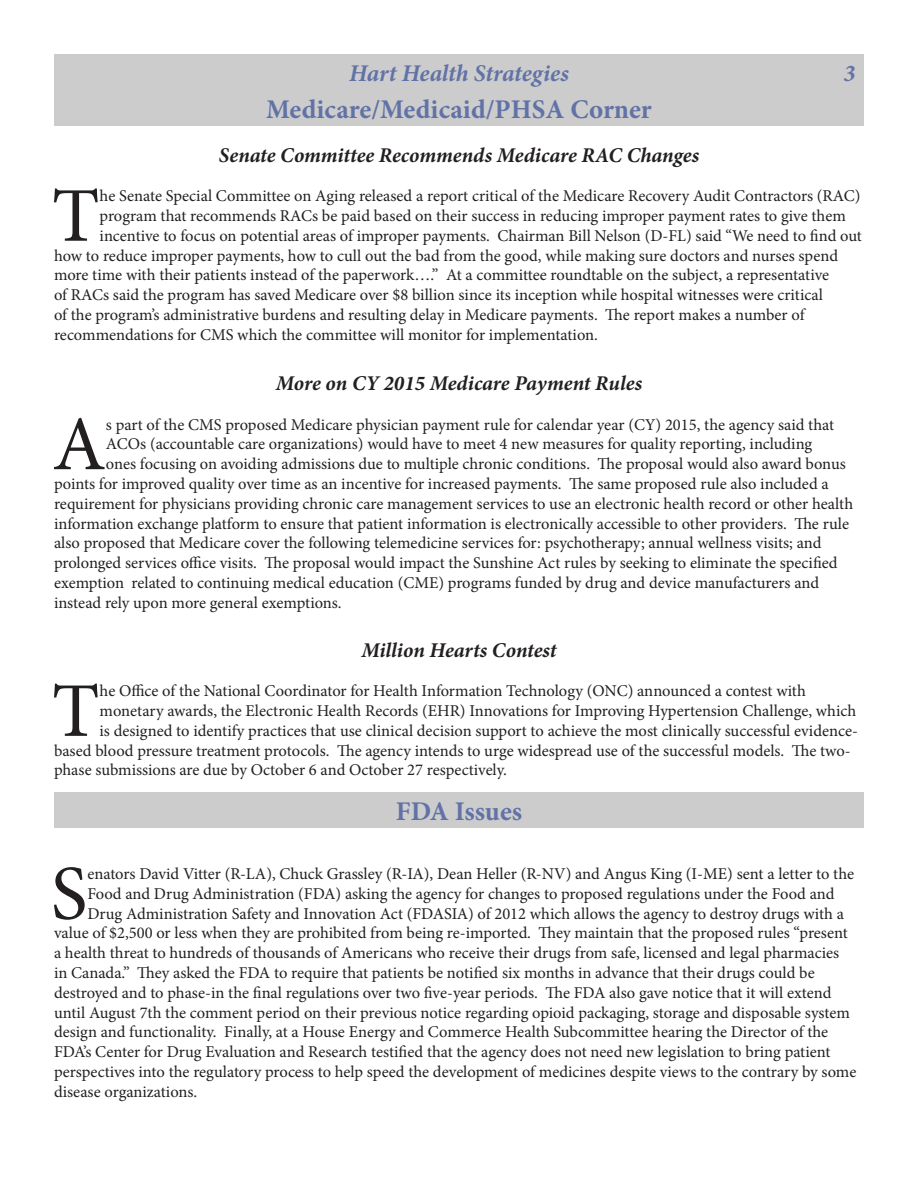
<style>
.page{position:relative;width:918px;height:1188px;background:#fff}
.page>*{position:absolute;margin:0;border:0;box-sizing:border-box;transform-origin:0 0}
.Paragraph_Style_1{font:77.4px "Minion Pro";color:#231f20}
.t1{font:700 27px "Minion Pro";color:#6172a6}
.t2{font:italic 700 24px "Minion Pro";letter-spacing:-.005em;color:#6172a6}
.t3{font:italic 700 21px "Minion Pro";letter-spacing:-.005em;color:#231f20}
.Paragraph_Style_1-2{font:16.5px "Minion Pro";color:#231f20}
</style>
<div class="page">
<div style="left:54px;top:54px;width:810px;height:36px;background:#ccc"></div>
<div style="left:54px;top:90px;width:810px;height:36px;background:#ccc"></div>
<div style="left:54px;top:792px;width:810px;height:36px;background:#ccc"></div>
<p class="t2" style="left:349px;top:56px;width:221px">Hart Health Strategies</p>
<p class="t2" style="left:844px;top:56px;width:13px">3</p>
<p class="t1" style="left:266px;top:90px;width:387px">Medicare/Medicaid/PHSA Corner</p>
<p class="t3" style="left:219px;top:140px;width:482px">Senate Committee Recommends Medicare RAC Changes</p>
<p class="Paragraph_Style_1" style="left:52px;top:164px;width:49px">T</p>
<p class="Paragraph_Style_1-2" style="left:100px;top:185px;width:762px">he Senate Special Committee on Aging released a report critical of the Medicare Recovery Audit Contractors (RAC)</p>
<p class="Paragraph_Style_1-2" style="left:100px;top:205px;width:748px">program that recommends RACs be paid based on their success in reducing improper payment rates to give them</p>
<p class="Paragraph_Style_1-2" style="left:100px;top:224px;width:764px">incentive to focus on potential areas of improper payments. Chairman Bill Nelson (D-FL) said “We need to find out</p>
<p class="Paragraph_Style_1-2" style="left:54px;top:244px;width:786px">how to reduce improper payments, how to cull out the bad from the good, while making sure doctors and nurses spend</p>
<p class="Paragraph_Style_1-2" style="left:54px;top:264px;width:777px">more time with their patients instead of the paperwork….” At a committee roundtable on the subject, a representative</p>
<p class="Paragraph_Style_1-2" style="left:54px;top:284px;width:770px">of RACs said the program has saved Medicare over $8 billion since its inception while hospital witnesses were critical</p>
<p class="Paragraph_Style_1-2" style="left:54px;top:304px;width:752px">of the program’s administrative burdens and resulting delay in Medicare payments. The report makes a number of</p>
<p class="Paragraph_Style_1-2" style="left:54px;top:323px;width:546px">recommendations for CMS which the committee will monitor for implementation.</p>
<p class="t3" style="left:276px;top:368px;width:368px">More on CY 2015 Medicare Payment Rules</p>
<p class="Paragraph_Style_1" style="left:52px;top:393px;width:55px">A</p>
<p class="Paragraph_Style_1-2" style="left:106px;top:413px;width:730px">s part of the CMS proposed Medicare physician payment rule for calendar year (CY) 2015, the agency said that</p>
<p class="Paragraph_Style_1-2" style="left:106px;top:433px;width:708px">ACOs (accountable care organizations) would have to meet 4 new measures for quality reporting, including</p>
<p class="Paragraph_Style_1-2" style="left:106px;top:453px;width:741px">ones focusing on avoiding admissions due to multiple chronic conditions. The proposal would also award bonus</p>
<p class="Paragraph_Style_1-2" style="left:54px;top:473px;width:776px">points for improved quality over time as an incentive for increased payments. The same proposed rule also included a</p>
<p class="Paragraph_Style_1-2" style="left:54px;top:492px;width:801px">requirement for physicians providing chronic care management services to use an electronic health record or other health</p>
<p class="Paragraph_Style_1-2" style="left:54px;top:512px;width:797px">information exchange platform to ensure that patient information is electronically accessible to other providers. The rule</p>
<p class="Paragraph_Style_1-2" style="left:54px;top:532px;width:769px">also proposed that Medicare cover the following telemedicine services for: psychotherapy; annual wellness visits; and</p>
<p class="Paragraph_Style_1-2" style="left:54px;top:552px;width:785px">prolonged services office visits. The proposal would impact the Sunshine Act rules by seeking to eliminate the specified</p>
<p class="Paragraph_Style_1-2" style="left:54px;top:572px;width:767px">exemption related to continuing medical education (CME) programs funded by drug and device manufacturers and</p>
<p class="Paragraph_Style_1-2" style="left:54px;top:591px;width:289px">instead rely upon more general exemptions.</p>
<p class="t3" style="left:361px;top:635px;width:197px">Million Hearts Contest</p>
<p class="Paragraph_Style_1" style="left:52px;top:659px;width:49px">T</p>
<p class="Paragraph_Style_1-2" style="left:100px;top:680px;width:708px">he Office of the National Coordinator for Health Information Technology (ONC) announced a contest with</p>
<p class="Paragraph_Style_1-2" style="left:100px;top:700px;width:758px">monetary awards, the Electronic Health Records (EHR) Innovations for Improving Hypertension Challenge, which</p>
<p class="Paragraph_Style_1-2" style="left:100px;top:720px;width:760px">is designed to identify practices that use clinical decision support to achieve the most clinically successful evidence-</p>
<p class="Paragraph_Style_1-2" style="left:54px;top:739px;width:798px">based blood pressure treatment protocols. The agency intends to urge widespread use of the successful models. The two-</p>
<p class="Paragraph_Style_1-2" style="left:54px;top:759px;width:454px">phase submissions are due by October 6 and October 27 respectively.</p>
<p class="t1" style="left:396px;top:792px;width:128px">FDA Issues</p>
<p class="Paragraph_Style_1" style="left:51px;top:842px;width:38px">S</p>
<p class="Paragraph_Style_1-2" style="left:87px;top:863px;width:768px">enators David Vitter (R-LA), Chuck Grassley (R-IA), Dean Heller (R-NV) and Angus King (I-ME) sent a letter to the</p>
<p class="Paragraph_Style_1-2" style="left:87px;top:882px;width:749px">Food and Drug Administration (FDA) asking the agency for changes to proposed regulations under the Food and</p>
<p class="Paragraph_Style_1-2" style="left:87px;top:902px;width:758px">Drug Administration Safety and Innovation Act (FDASIA) of 2012 which allows the agency to destroy drugs with a</p>
<p class="Paragraph_Style_1-2" style="left:54px;top:922px;width:795px">value of $2,500 or less when they are prohibited from being re-imported. They maintain that the proposed rules “present</p>
<p class="Paragraph_Style_1-2" style="left:54px;top:942px;width:787px">a health threat to hundreds of thousands of Americans who receive their drugs from safe, licensed and legal pharmacies</p>
<p class="Paragraph_Style_1-2" style="left:54px;top:962px;width:762px">in Canada.” They asked the FDA to require that patients be notified six months in advance that their drugs could be</p>
<p class="Paragraph_Style_1-2" style="left:54px;top:981px;width:779px">destroyed and to phase-in the final regulations over two five-year periods. The FDA also gave notice that it will extend</p>
<p class="Paragraph_Style_1-2" style="left:54px;top:1001px;width:798px">until August 7th the comment period on their previous notice regarding opioid packaging, storage and disposable system</p>
<p class="Paragraph_Style_1-2" style="left:54px;top:1021px;width:776px">design and functionality. Finally, at a House Energy and Commerce Health Subcommittee hearing the Director of the</p>
<p class="Paragraph_Style_1-2" style="left:54px;top:1041px;width:778px">FDA’s Center for Drug Evaluation and Research testified that the agency does not need new legislation to bring patient</p>
<p class="Paragraph_Style_1-2" style="left:54px;top:1061px;width:804px">perspectives into the regulatory process to help speed the development of medicines despite views to the contrary by some</p>
<p class="Paragraph_Style_1-2" style="left:54px;top:1080px;width:145px">disease organizations.</p>
</div>
